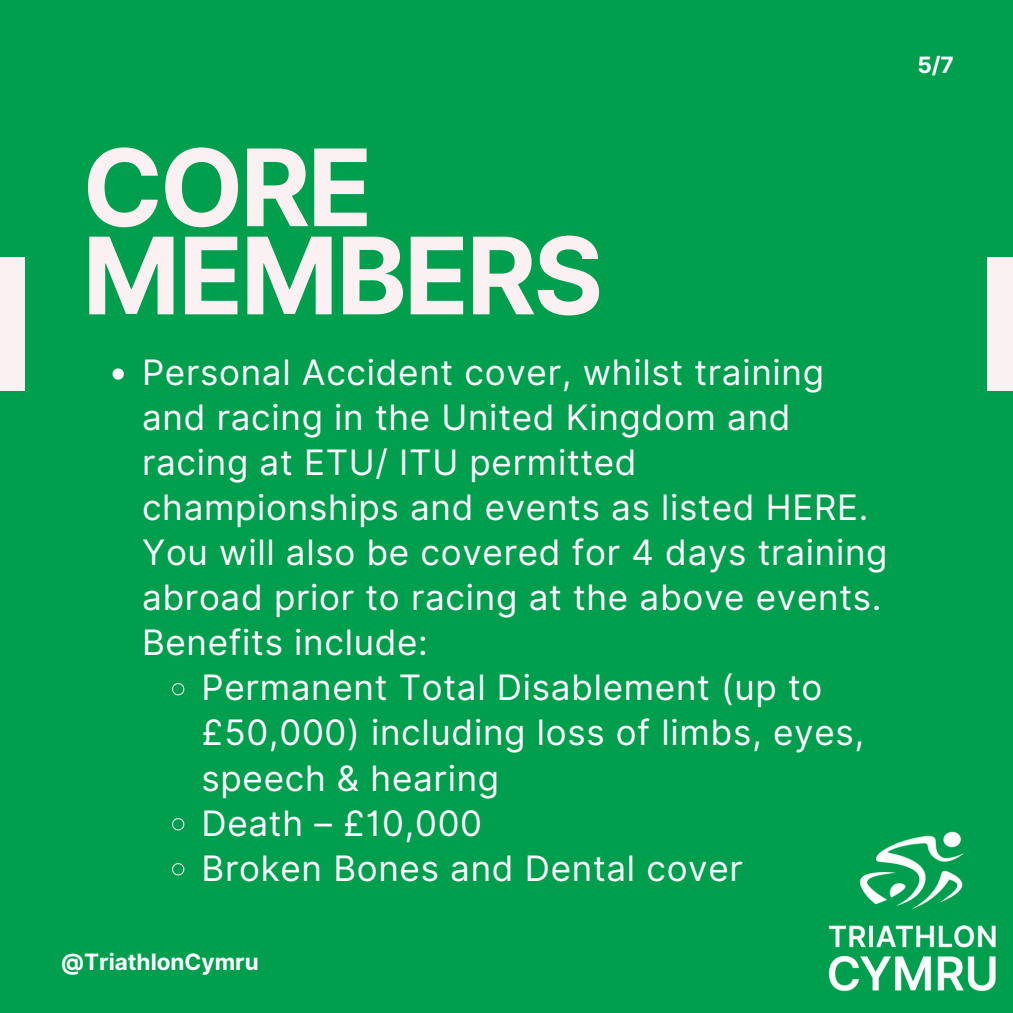
<style>
.page{position:relative;width:1013px;height:1013px;background:#fff}
.page>*{position:absolute;margin:0;border:0;box-sizing:border-box;transform-origin:0 0}
.t1{font:700 106.75px/88.1px "Inter";letter-spacing:-.03em;color:#fbf1f2}
.t2{font:35px/45px "Inter";letter-spacing:.02em;color:#fff}
.t3{font:700 22.5px "Inter";color:#fff}
</style>
<div class="page">
<div style="left:0;top:0;width:1012px;height:1012px;background:#009f4d"></div>
<div style="left:0;top:258px;width:25px;height:133px;background:#fbf1f2"></div>
<svg style="left:112px;top:368px;width:12px;height:11px"></svg>
<svg style="left:172px;top:683px;width:13px;height:13px"></svg>
<svg style="left:172px;top:818px;width:13px;height:13px"></svg>
<svg style="left:172px;top:863px;width:13px;height:13px"></svg>
<img style="left:828px;top:831px;width:168px;height:161px">
<div style="left:987px;top:258px;width:25px;height:133px;background:#fbf1f2"></div>
<p class="t1" style="left:82px;top:143px;width:522px">CORE<br>MEMBERS</p>
<p class="t2" style="left:142px;top:350px;width:747px">Personal Accident cover, whilst training and racing in the United Kingdom and racing at ETU/ ITU permitted championships and events as listed HERE.<br>You will also be covered for 4 days training abroad prior to racing at the above events.<br>Benefits include:</p>
<p class="t2" style="left:201px;top:665px;width:664px">Permanent Total Disablement (up to £50,000) including loss of limbs, eyes, speech &amp; hearing</p>
<p class="t2" style="left:201px;top:800px;width:282px">Death – £10,000</p>
<p class="t2" style="left:201px;top:845px;width:543px">Broken Bones and Dental cover</p>
<p class="t3" style="left:61px;top:948px;width:199px">@TriathlonCymru</p>
<p class="t3" style="left:917px;top:51px;width:38px">5/7</p>
</div>
